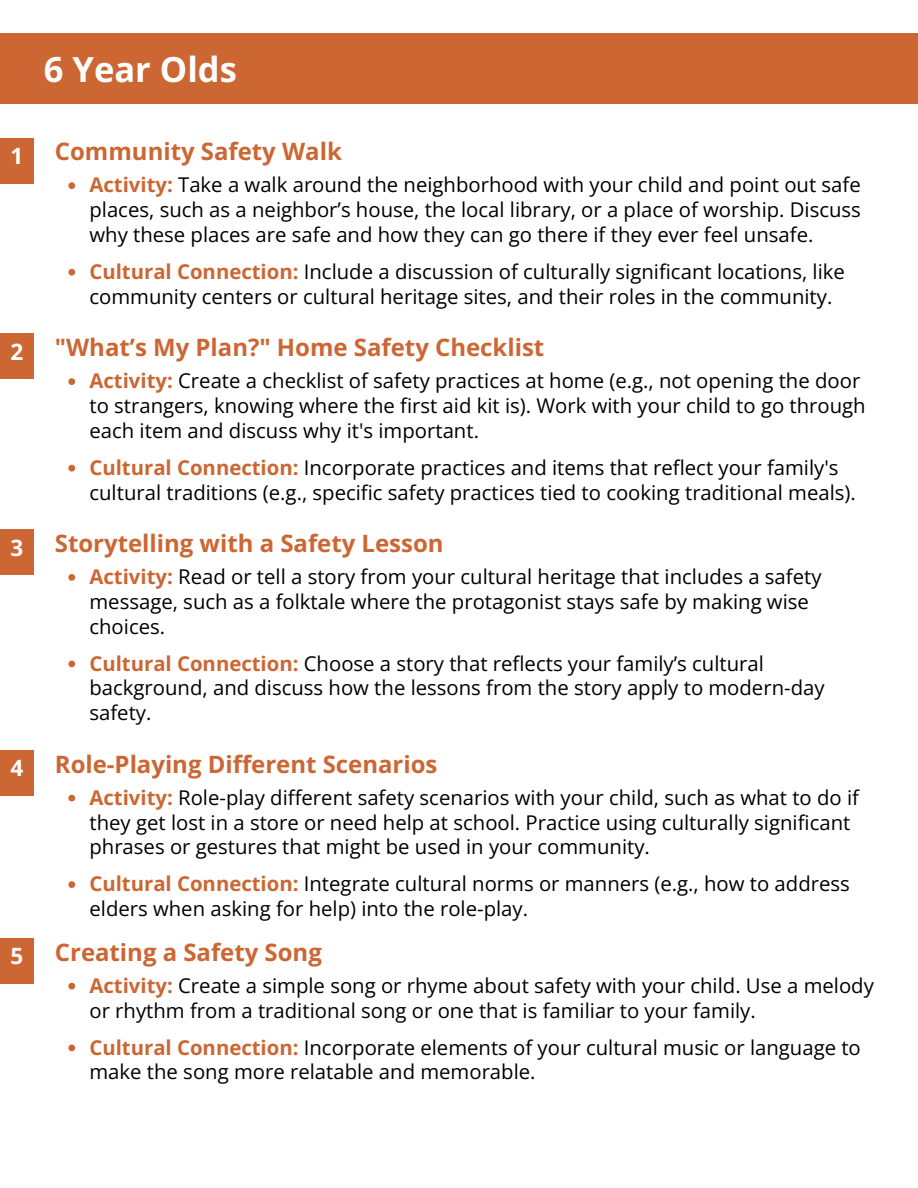
<style>
.page{position:relative;width:918px;height:1188px;background:#fff}
.page>*{position:absolute;margin:0;border:0;box-sizing:border-box;transform-origin:0 0}
.t1{font:700 34.5px "Open Sans";color:#fff}
.t2{font:700 24px "Open Sans";color:#c63}
.t3{font:700 22.5px "Open Sans";color:#fff}
.t4{font:20.4px/24.8px "Open Sans";color:#000}
.s1{font-weight:700;color:#c63}
</style>
<div class="page">
<div style="left:0;top:34px;width:918px;height:70px;background:#c63"></div>
<div style="left:0;top:138px;width:34px;height:45px;background:#c63"></div>
<svg style="left:68px;top:182px;width:7px;height:7px"></svg>
<svg style="left:68px;top:269px;width:7px;height:7px"></svg>
<div style="left:0;top:530px;width:34px;height:45px;background:#c63"></div>
<svg style="left:68px;top:574px;width:7px;height:7px"></svg>
<svg style="left:68px;top:661px;width:7px;height:6px"></svg>
<div style="left:0;top:334px;width:34px;height:45px;background:#c63"></div>
<svg style="left:68px;top:378px;width:7px;height:7px"></svg>
<svg style="left:68px;top:465px;width:7px;height:7px"></svg>
<div style="left:0;top:750px;width:34px;height:45px;background:#c63"></div>
<svg style="left:68px;top:795px;width:7px;height:6px"></svg>
<svg style="left:68px;top:881px;width:7px;height:7px"></svg>
<div style="left:0;top:938px;width:34px;height:46px;background:#c63"></div>
<svg style="left:68px;top:983px;width:7px;height:6px"></svg>
<svg style="left:68px;top:1045px;width:7px;height:6px"></svg>
<h1 class="t1" style="left:44px;top:45px;width:194px">6 Year Olds</h1>
<p class="t3" style="left:10px;top:140px;width:14px">1</p>
<h2 class="t2" style="left:55px;top:135px;width:288px">Community Safety Walk</h2>
<p class="t4" style="left:89px;top:172px;width:773px;text-align:justify"><span class="s1">Activity:</span> Take a walk around the neighborhood with your child and point out safe places, such as a neighbor’s house, the local library, or a place of worship. Discuss why these places are safe and how they can go there if they ever feel unsafe.</p>
<p class="t4" style="left:89px;top:259px;width:757px"><span class="s1">Cultural Connection:</span> Include a discussion of culturally significant locations, like community centers or cultural heritage sites, and their roles in the community.</p>
<p class="t3" style="left:10px;top:336px;width:14px">2</p>
<p class="t2" style="left:55px;top:331px;width:491px">"What’s My Plan?" Home Safety Checklist</p>
<h2 class="t4" style="left:89px;top:368px;width:778px"><span class="s1">Activity:</span> Create a checklist of safety practices at home (e.g., not opening the door to strangers, knowing where the first aid kit is). Work with your child to go through each item and discuss why it's important.</h2>
<p class="t4" style="left:89px;top:455px;width:768px"><span class="s1">Cultural Connection:</span> Incorporate practices and items that reflect your family's cultural traditions (e.g., specific safety practices tied to cooking traditional meals).</p>
<p class="t3" style="left:10px;top:531px;width:14px">3</p>
<h2 class="t2" style="left:55px;top:526px;width:390px">Storytelling with a Safety Lesson</h2>
<p class="t4" style="left:89px;top:564px;width:734px"><span class="s1">Activity:</span> Read or tell a story from your cultural heritage that includes a safety message, such as a folktale where the protagonist stays safe by making wise choices.</p>
<p class="t4" style="left:89px;top:650px;width:737px"><span class="s1">Cultural Connection:</span> Choose a story that reflects your family’s cultural background, and discuss how the lessons from the story apply to modern-day safety.</p>
<p class="t3" style="left:10px;top:752px;width:14px">4</p>
<p class="t3" style="left:10px;top:940px;width:14px">5</p>
<p class="t2" style="left:55px;top:747px;width:384px">Role-Playing Different Scenarios</p>
<h2 class="t4" style="left:89px;top:785px;width:771px"><span class="s1">Activity:</span> Role-play different safety scenarios with your child, such as what to do if they get lost in a store or need help at school. Practice using culturally significant phrases or gestures that might be used in your community.</h2>
<p class="t4" style="left:89px;top:871px;width:762px"><span class="s1">Cultural Connection:</span> Integrate cultural norms or manners (e.g., how to address elders when asking for help) into the role-play.</p>
<p class="t2" style="left:55px;top:935px;width:268px">Creating a Safety Song</p>
<h2 class="t4" style="left:89px;top:973px;width:786px"><span class="s1">Activity:</span> Create a simple song or rhyme about safety with your child. Use a melody or rhythm from a traditional song or one that is familiar to your family.</h2>
<p class="t4" style="left:89px;top:1034px;width:773px"><span class="s1">Cultural Connection:</span> Incorporate elements of your cultural music or language to make the song more relatable and memorable.</p>
</div>
